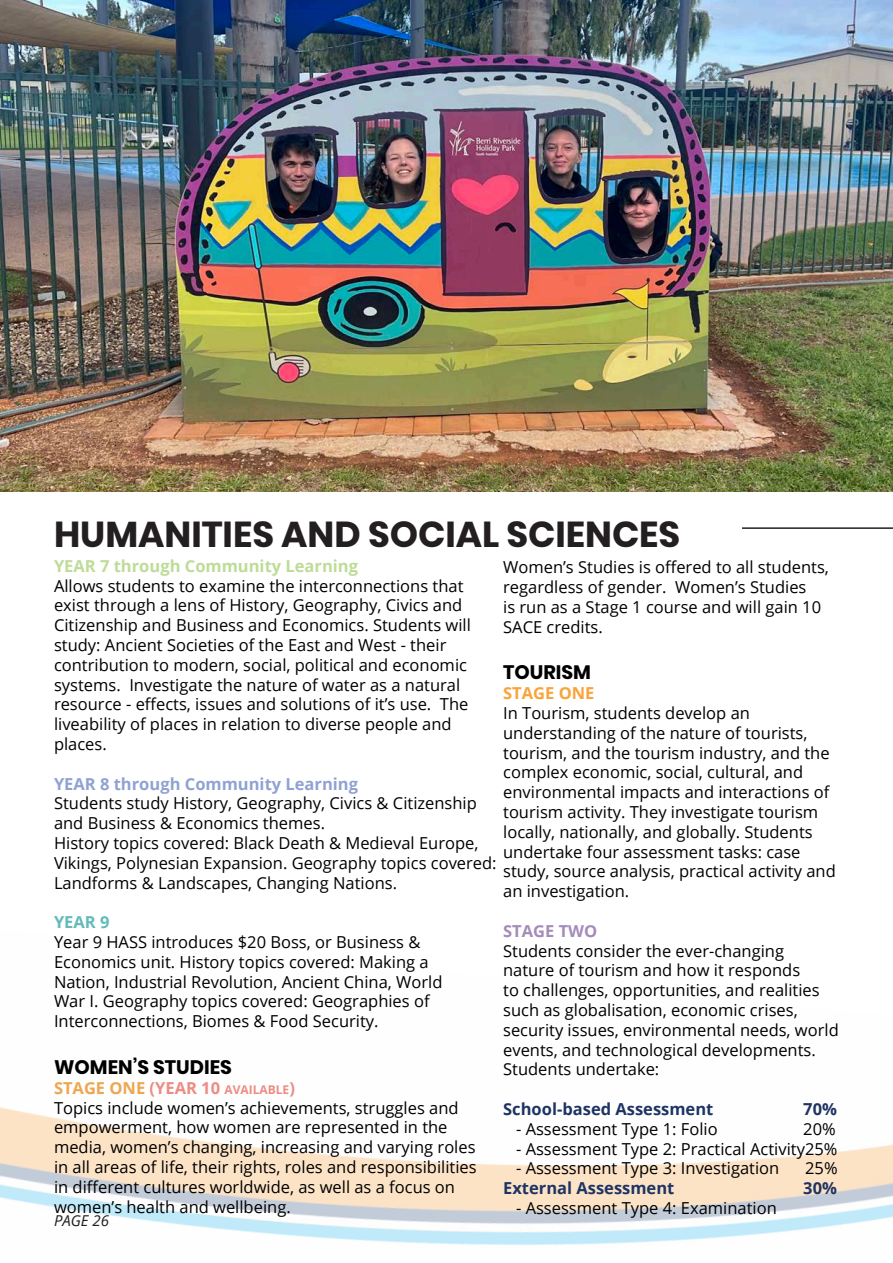
<style>
.page{position:relative;width:893px;height:1263px;background:#fff}
.page>*{position:absolute;margin:0;border:0;box-sizing:border-box;transform-origin:0 0}
.t1{font:700 36px "Poppins";color:#231f20}
.t2{font:700 19.5px "Poppins";color:#000}
.t3{font:16.5px/19.8px "Open Sans";color:#000}
.t4{font:700 16.5px "Open Sans";color:#1d3464}
.t5{font:700 16.5px "Open Sans";color:#bddc97}
.t6{font:700 16.5px "Open Sans";color:#8fa2d2}
.t7{font:700 16.5px "Open Sans";color:#f9a338}
.t8{font:700 16.5px "Open Sans";color:#a48bb9}
.t9{font:700 16.5px "Open Sans";color:#63baba}
.t10{font:italic 15px "Open Sans";color:#231f20}
.t11{font:700 12px "Open Sans";color:#ec8c83}
.s1{font-size:16.5px;color:#eea64f}
.s2{font-size:16.5px}
</style>
<div class="page">
<img style="left:0;top:0;width:893px;height:492px">
<hr style="left:742px;top:527px;width:151px;height:2px;background:#231f20">
<p class="t1" style="left:54px;top:513px;width:628px">HUMANITIES AND SOCIAL SCIENCES</p>
<p class="t5" style="left:54px;top:554px;width:306px">YEAR 7 through Community Learning</p>
<p class="t3" style="left:54px;top:575px;width:418px">Allows students to examine the interconnections that exist through a lens of History, Geography, Civics and Citizenship and Business and Economics. Students will study: Ancient Societies of the East and West - their contribution to modern, social, political and economic systems. Investigate the nature of water as a natural resource - effects, issues and solutions of it’s use. The liveability of places in relation to diverse people and places.</p>
<p class="t6" style="left:54px;top:772px;width:306px">YEAR 8 through Community Learning</p>
<p class="t3" style="left:54px;top:793px;width:424px">Students study History, Geography, Civics &amp; Citizenship and Business &amp; Economics themes.</p>
<p class="t3" style="left:54px;top:833px;width:444px">History topics covered: Black Death &amp; Medieval Europe,<br>Vikings, Polynesian Expansion. Geography topics covered:<br>Landforms &amp; Landscapes, Changing Nations.</p>
<p class="t9" style="left:54px;top:910px;width:57px">YEAR 9</p>
<p class="t3" style="left:54px;top:932px;width:390px">Year 9 HASS introduces $20 Boss, or Business &amp; Economics unit. History topics covered: Making a Nation, Industrial Revolution, Ancient China, World War I. Geography topics covered: Geographies of Interconnections, Biomes &amp; Food Security.</p>
<p class="t2" style="left:54px;top:1056px;width:179px">WOMEN’S STUDIES</p>
<p class="t11" style="left:54px;top:1081px;width:242px"><span class="s1">STAGE ONE</span> <span class="s2">(YEAR 10</span> AVAILABLE<span class="s2">)</span></p>
<p class="t3" style="left:54px;top:1097px;width:424px">Topics include women’s achievements, struggles and empowerment, how women are represented in the media, women’s changing, increasing and varying roles in all areas of life, their rights, roles and responsibilities in different cultures worldwide, as well as a focus on women’s health and wellbeing.</p>
<p class="t3" style="left:503px;top:557px;width:327px">Women’s Studies is offered to all students, regardless of gender. Women’s Studies<br>is run as a Stage 1 course and will gain 10<br>SACE credits.</p>
<p class="t2" style="left:503px;top:661px;width:89px">TOURISM</p>
<p class="t7" style="left:503px;top:682px;width:93px">STAGE ONE</p>
<p class="t3" style="left:503px;top:703px;width:334px">In Tourism, students develop an understanding of the nature of tourists, tourism, and the tourism industry, and the complex economic, social, cultural, and environmental impacts and interactions of tourism activity. They investigate tourism locally, nationally, and globally. Students undertake four assessment tasks: case study, source analysis, practical activity and an investigation.</p>
<p class="t8" style="left:503px;top:919px;width:96px">STAGE TWO</p>
<p class="t3" style="left:503px;top:940px;width:337px">Students consider the ever-changing nature of tourism and how it responds<br>to challenges, opportunities, and realities such as globalisation, economic crises, security issues, environmental needs, world events, and technological developments.</p>
<p class="t3" style="left:503px;top:1059px;width:158px">Students undertake:</p>
<p class="t4" style="left:503px;top:1097px;width:212px">School-based Assessment</p>
<p class="t4" style="left:803px;top:1097px;width:35px">70%</p>
<p class="t3" style="left:516px;top:1118px;width:203px">- Assessment Type 1: Folio</p>
<p class="t3" style="left:803px;top:1118px;width:34px">20%</p>
<p class="t3" style="left:516px;top:1138px;width:323px">- Assessment Type 2: Practical Activity25%</p>
<p class="t3" style="left:516px;top:1158px;width:265px">- Assessment Type 3: Investigation</p>
<p class="t3" style="left:805px;top:1158px;width:34px">25%</p>
<p class="t4" style="left:503px;top:1177px;width:173px">External Assessment</p>
<p class="t4" style="left:803px;top:1177px;width:35px">30%</p>
<p class="t3" style="left:516px;top:1198px;width:262px">- Assessment Type 4: Examination</p>
<p class="t10" style="left:54px;top:1211px;width:57px">PAGE 26</p>
</div>
